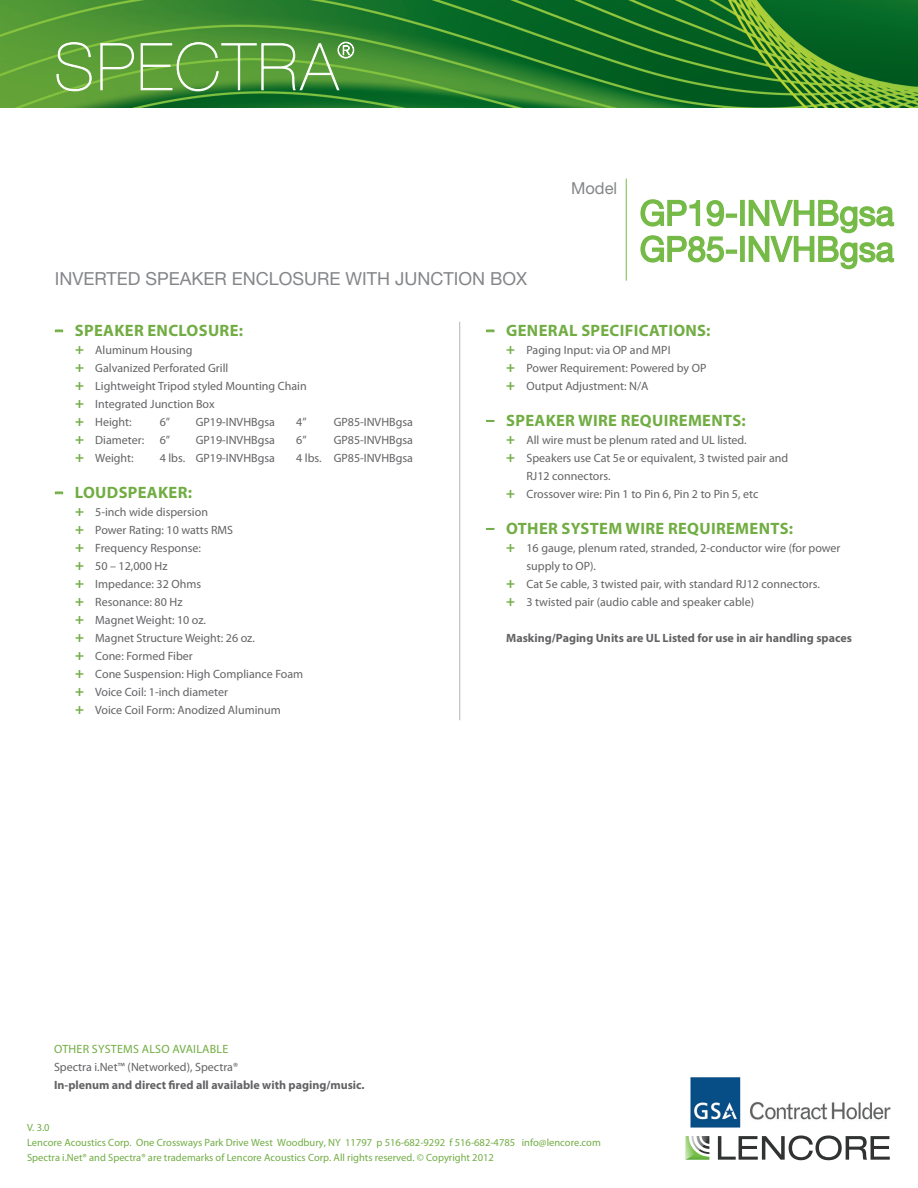
<style>
.page{position:relative;width:918px;height:1188px;background:#fff}
.page>*{position:absolute;margin:0;border:0;box-sizing:border-box;transform-origin:0 0}
.t1{font:200 64.5px "Helvetica Neue";letter-spacing:.05em;color:#fff}
.t2{font:34.5px "Helvetica Neue";color:#75ba47}
.t3{font:200 21px "Helvetica Neue";color:#fff}
.t4{font:18px "Helvetica Neue";color:#848689}
.t5{font:700 16.5px "Myriad Pro";letter-spacing:.02em;color:#71ad43}
.t6{font:16.5px "Helvetica Neue";color:#848689}
.t7{font:12px/18px "Myriad Pro";color:#636366}
.t8{font:700 12px "Myriad Pro";color:#636366}
.t9{font:12px "Myriad Pro";letter-spacing:.01em;color:#71ad43}
.t10{font:10.5px/15px "Myriad Pro";color:#71ad43}
.s1{font-weight:700;font-size:15px;color:#71ad43}
.s2{font-weight:400}
</style>
<div class="page">
<hr style="left:626px;top:179px;width:1px;height:102px;background:#75ba47">
<svg style="left:640px;top:199px;width:85px;height:28px"></svg>
<div style="left:726px;top:214px;width:11px;height:4px;border:2px solid #75ba47"></div>
<div style="left:740px;top:200px;width:5px;height:26px;border:2px solid #75ba47"></div>
<svg style="left:640px;top:235px;width:85px;height:28px"></svg>
<div style="left:726px;top:250px;width:11px;height:4px;border:2px solid #75ba47"></div>
<div style="left:740px;top:236px;width:5px;height:26px;border:2px solid #75ba47"></div>
<svg style="left:748px;top:199px;width:147px;height:71px"></svg>
<img style="left:0;top:0;width:918px;height:108px">
<svg style="left:56px;top:42px;width:36px;height:50px;background:#78b056"></svg>
<svg style="left:100px;top:43px;width:34px;height:48px;background:#75ae55"></svg>
<svg style="left:140px;top:41px;width:215px;height:51px;background:#66a44e"></svg>
<svg style="left:718px;top:1136px;width:172px;height:24px"></svg>
<svg style="left:686px;top:1136px;width:23px;height:24px"></svg>
<img style="left:690px;top:1077px;width:201px;height:51px">
<hr style="left:459px;top:322px;width:1px;height:398px;background:#b2b4b6">
<svg style="left:55px;top:330px;width:8px;height:2px"></svg>
<svg style="left:55px;top:492px;width:8px;height:2px"></svg>
<svg style="left:486px;top:330px;width:8px;height:2px"></svg>
<svg style="left:486px;top:420px;width:8px;height:2px"></svg>
<svg style="left:486px;top:528px;width:8px;height:2px"></svg>
<h1 class="t1" style="left:55px;top:30px;width:285px">SPECTRA</h1>
<h3 class="t3" style="left:338px;top:38px;width:18px">®</h3>
<h3 class="t4" style="left:55px;top:268px;width:474px">INVERTED SPEAKER ENCLOSURE WITH JUNCTION BOX</h3>
<h3 class="t6" style="left:571px;top:178px;width:48px">MODEL</h3>
<h2 class="t2" style="left:640px;top:192px;width:130px">GP19-INVH</h2>
<h2 class="t2" style="left:816px;top:192px;width:79px">BGSA</h2>
<h2 class="t2" style="left:640px;top:228px;width:130px">GP85-INVH</h2>
<h2 class="t2" style="left:816px;top:228px;width:79px">BGSA</h2>
<h3 class="t5" style="left:55px;top:320px;width:104px">– SPEAKER ENC</h3>
<h3 class="t5" style="left:178px;top:320px;width:20px">LOSU</h3>
<h3 class="t5" style="left:220px;top:320px;width:25px">RE:</h3>
<p class="t7" style="left:75px;top:341px;width:233px"><span class="s1">+</span> Aluminum Housing<br><span class="s1">+</span> Galvanized Perforated Grill<br><span class="s1">+</span> Lightweight Tripod styled Mounting Chain <span class="s1">+</span> Integrated Junction Box<br><span class="s1">+</span> Height:</p>
<p class="t7" style="left:160px;top:413px;width:12px">6”</p>
<p class="t7" style="left:196px;top:413px;width:81px">GP19-INVHBgsa</p>
<p class="t7" style="left:296px;top:413px;width:12px">4”</p>
<p class="t7" style="left:334px;top:413px;width:81px">GP85-INVHBgsa</p>
<p class="t7" style="left:75px;top:431px;width:71px"><span class="s1">+</span> Diameter:</p>
<p class="t7" style="left:160px;top:431px;width:12px">6”</p>
<p class="t7" style="left:196px;top:431px;width:81px">GP19-INVHBgsa</p>
<p class="t7" style="left:296px;top:431px;width:12px">6”</p>
<p class="t7" style="left:334px;top:431px;width:81px">GP85-INVHBgsa</p>
<p class="t7" style="left:75px;top:449px;width:60px"><span class="s1">+</span> Weight:</p>
<p class="t7" style="left:160px;top:449px;width:117px">4 lbs. GP19-INVHBgsa</p>
<p class="t7" style="left:296px;top:449px;width:118px">4 lbs. GP85-INVHBgsa</p>
<h3 class="t5" style="left:55px;top:482px;width:20px">– LOU</h3>
<h3 class="t5" style="left:107px;top:482px;width:87px">DSPEAKER:</h3>
<p class="t7" style="left:75px;top:503px;width:230px"><span class="s1">+</span> 5-inch wide dispersion<br><span class="s1">+</span> Power Rating: 10 watts RMS<br><span class="s1">+</span> Frequency Response:<br><span class="s1">+</span> 50 – 12,000 Hz<br><span class="s1">+</span> Impedance: 32 Ohms<br><span class="s1">+</span> Resonance: 80 Hz<br><span class="s1">+</span> Magnet Weight: 10 oz.<br><span class="s1">+</span> Magnet Structure Weight: 26 oz.<br><span class="s1">+</span> Cone: Formed Fiber<br><span class="s1">+</span> Cone Suspension: High Compliance Foam <span class="s1">+</span> Voice Coil: 1-inch diameter<br><span class="s1">+</span> Voice Coil Form: Anodized Aluminum</p>
<h3 class="t5" style="left:486px;top:320px;width:133px">– GENERAL SPECIFIC</h3>
<h3 class="t5" style="left:649px;top:320px;width:21px">ATIONS</h3>
<h3 class="t5" style="left:706px;top:320px;width:6px">:</h3>
<p class="t7" style="left:506px;top:341px;width:202px"><span class="s1">+</span> Paging Input: via OP and MPI<br><span class="s1">+</span> Power Requirement: Powered by OP <span class="s1">+</span> Output Adjustment: N/A</p>
<h3 class="t5" style="left:486px;top:410px;width:236px"><span class="s2">–</span> SPEAKER WIRE REQUI REMENTS</h3>
<h3 class="t5" style="left:741px;top:410px;width:6px">:</h3>
<p class="t7" style="left:506px;top:431px;width:242px"><span class="s1">+</span> All wire must be plenum rated and UL listed.</p>
<p class="t7" style="left:506px;top:449px;width:284px"><span class="s1">+</span> Speakers use Cat 5e or equivalent, 3 twisted pair and</p>
<p class="t7" style="left:527px;top:467px;width:86px">RJ12 connectors.</p>
<p class="t7" style="left:506px;top:485px;width:254px"><span class="s1">+</span> Crossover wire: Pin 1 to Pin 6, Pin 2 to Pin 5, etc</p>
<h3 class="t5" style="left:486px;top:518px;width:283px"><span class="s2">–</span> OTHER SYSTEM WIRE REQUI REMENTS</h3>
<h3 class="t5" style="left:789px;top:518px;width:6px">:</h3>
<p class="t7" style="left:506px;top:539px;width:336px"><span class="s1">+</span> 16 gauge, plenum rated, stranded, 2-conductor wire (for power</p>
<p class="t7" style="left:527px;top:557px;width:71px">supply to OP).</p>
<p class="t7" style="left:506px;top:575px;width:315px"><span class="s1">+</span> Cat 5e cable, 3 twisted pair, with standard RJ12 connectors.</p>
<p class="t7" style="left:506px;top:593px;width:249px"><span class="s1">+</span> 3 twisted pair (audio cable and speaker cable)</p>
<p class="t8" style="left:506px;top:631px;width:347px">MASKING/PAGING UNITS ARE UL LISTED FOR USE IN AIR HANDLING SPACES</p>
<p class="t9" style="left:54px;top:1042px;width:16px">Other</p>
<p class="t9" style="left:92px;top:1042px;width:14px">Systems</p>
<p class="t9" style="left:142px;top:1042px;width:15px">Also</p>
<p class="t9" style="left:173px;top:1042px;width:15px">Available</p>
<p class="t7" style="left:54px;top:1058px;width:186px">Spectra i.Net™ (Networked), Spectra®</p>
<p class="t8" style="left:54px;top:1077px;width:312px">IN-PLENUM AND DIRECT FIRED ALL AVAILABLE WITH PAGING/MUSIC.</p>
<p class="t10" style="left:27px;top:1120px;width:575px">V. 3.0<br>Lencore Acoustics Corp. One Crossways Park Drive West Woodbury, NY 11797 p 516-682-9292 f 516-682-4785 info@lencore.com<br>Spectra i.Net® and Spectra® are trademarks of Lencore Acoustics Corp. All rights reserved. © Copyright 2012</p>
</div>
